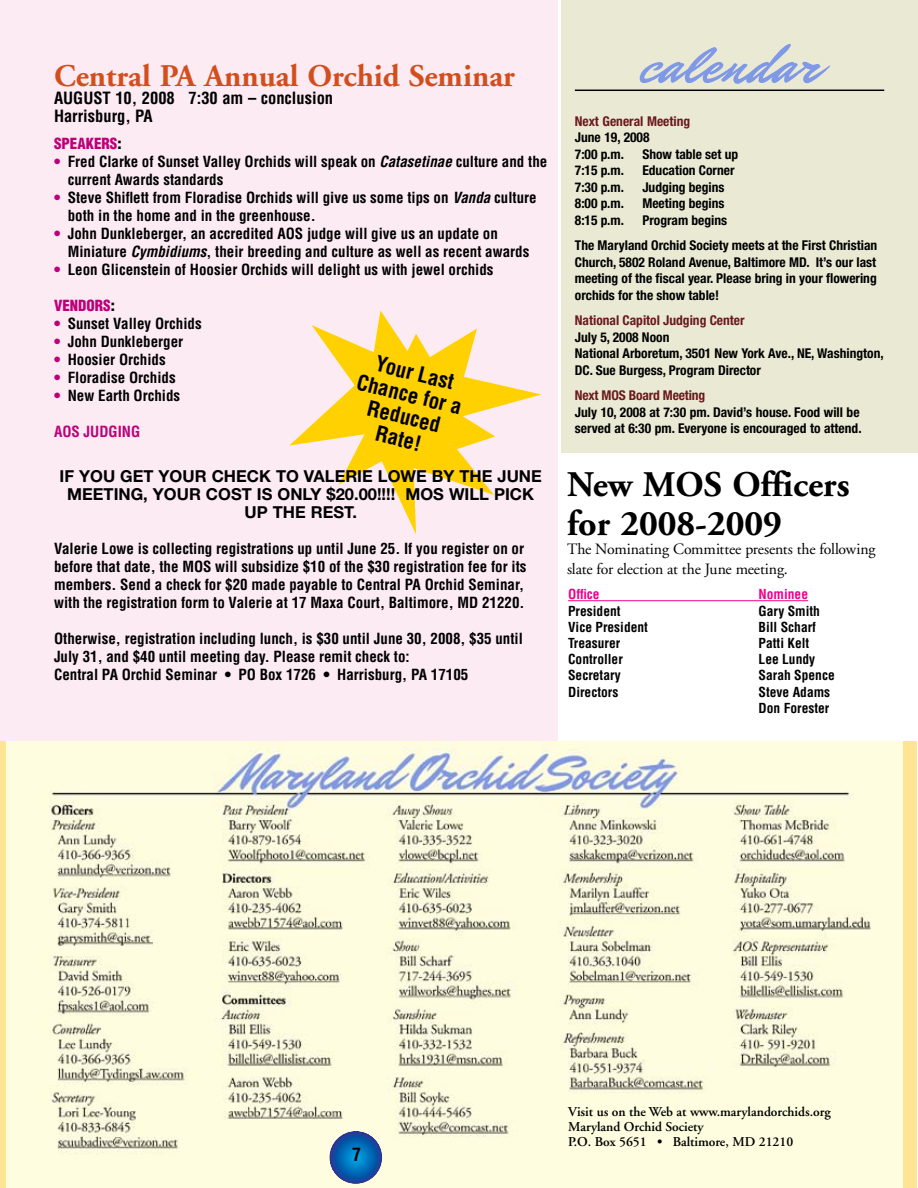
<style>
.page{position:relative;width:918px;height:1188px;background:#fff}
.page>*{position:absolute;margin:0;border:0;box-sizing:border-box;transform-origin:0 0}
.t1{font:57px "Mr Dafoe";color:#8099e6}
.t2{font:700 36px/39px "Adobe Garamond";color:#000}
.t3{font:700 31.5px "Adobe Garamond";color:#d24f1d}
.t4{font:700 condensed 21px/22.5px "Helvetica";color:#000;text-align:center}
.t5{font:700 16.5px/18px "Helvetica Neue";color:#000;text-align:center}
.t6{font:700 condensed 16.5px/18px "Helvetica";color:#000}
.t7{font:15.75px/19.5px "Adobe Garamond";letter-spacing:-.01em;color:#000}
.t8{font:700 condensed 15px/18px "Helvetica";color:#000}
.t9{font:900 condensed 15px "Helvetica";color:#bd007a}
.t10{font:700 condensed 15px "Helvetica";color:#bd007a}
.t11{font:700 condensed 13.5px/16.5px "Helvetica Neue";color:#000}
.t12{font:700 condensed 13.5px/16.2px "Helvetica";color:#000}
.t13{font:600 13.5px/15px "Adobe Garamond";color:#000}
.t14{font:700 condensed 13.5px "Helvetica Neue";color:#6b191b}
.t15{font:700 condensed 13.5px "Helvetica";color:#ec008c}
.s1{color:#000}
.s2{color:#bd007a}
.s3{font-style:italic}
</style>
<div class="page">
<div style="left:0;top:0;width:558px;height:740px;background:#fdebf3"></div>
<svg style="left:289px;top:310px;width:253px;height:224px"></svg>
<div style="left:561px;top:0;width:357px;height:453px;background:#e9e9d4"></div>
<hr style="left:575px;top:90px;width:309px;height:1px;background:#000">
<div style="left:0;top:741px;width:916px;height:447px;background:#ffe493"></div>
<img style="left:7px;top:741px;width:896px;height:447px">
<svg style="left:329px;top:1131px;width:53px;height:53px;background:#1061af"></svg>
<hr style="left:568px;top:600px;width:240px;height:1px;background:#ec008c">
<h3 class="t3" style="left:54px;top:58px;width:463px">Central PA Annual Orchid Seminar</h3>
<p class="t6" style="left:54px;top:89px;width:281px">AUGUST 10, 2008 7:30 am – conclusion<br>Harrisburg, PA</p>
<p class="t9" style="left:54px;top:134px;width:69px">SPEAKERS<span class="s1">:</span></p>
<p class="t8" style="left:68px;top:152px;width:481px;text-indent:-14px"><span class="s2">•</span> Fred Clarke of Sunset Valley Orchids will speak on <span class="s3">Catasetinae</span> culture and the current Awards standards</p>
<p class="t8" style="left:68px;top:188px;width:470px;text-indent:-14px"><span class="s2">•</span> Steve Shiflett from Floradise Orchids will give us some tips on <span class="s3">Vanda</span> culture both in the home and in the greenhouse.</p>
<p class="t8" style="left:68px;top:224px;width:463px;text-indent:-14px"><span class="s2">•</span> John Dunkleberger, an accredited AOS judge will give us an update on<br>Miniature <span class="s3">Cymbidiums</span>, their breeding and culture as well as recent awards</p>
<p class="t8" style="left:54px;top:260px;width:441px"><span class="s2">•</span> Leon Glicenstein of Hoosier Orchids will delight us with jewel orchids</p>
<p class="t9" style="left:54px;top:296px;width:62px">VENDORS<span class="s1">:</span></p>
<p class="t8" style="left:54px;top:314px;width:149px"><span class="s2">•</span> Sunset Valley Orchids</p>
<p class="t8" style="left:54px;top:332px;width:131px"><span class="s2">•</span> John Dunkleberger</p>
<p class="t8" style="left:54px;top:350px;width:113px"><span class="s2">•</span> Hoosier Orchids</p>
<p class="t8" style="left:54px;top:368px;width:123px"><span class="s2">•</span> Floradise Orchids</p>
<p class="t8" style="left:54px;top:386px;width:128px"><span class="s2">•</span> New Earth Orchids</p>
<p class="t10" style="left:54px;top:422px;width:88px">AOS JUDGING</p>
<p class="t5" style="left:59px;top:466px;width:484px">IF YOU GET YOUR CHECK TO VALERIE LOWE BY THE JUNE<br>MEETING, YOUR COST IS ONLY $20.00!!!! MOS WILL PICK<br>UP THE REST.</p>
<p class="t8" style="left:54px;top:539px;width:474px">Valerie Lowe is collecting registrations up until June 25 . If you register on or before that date, the MOS will subsidize $10 of the $30 registration fee for its members. Send a check for $20 made payable to Central PA Orchid Seminar, with the registration form to Valerie at 17 Maxa Court, Baltimore, MD 21220.</p>
<p class="t8" style="left:54px;top:629px;width:471px">Otherwise, registration including lunch, is $30 until June 30, 2008, $35 until<br>July 31, and $40 until meeting day. Please remit check to:<br>Central PA Orchid Seminar • PO Box 1726 • Harrisburg, PA 17105</p>
<h3 class="t4" style="left:366px;top:349px;width:109px;rotate:14deg">Your Last<br>Chance for a<br>Reduced<br>Rate!</h3>
<h1 class="t1" style="left:639px;top:26px;width:182px">calendar</h1>
<p class="t14" style="left:575px;top:113px;width:117px">Next General Meeting</p>
<p class="t11" style="left:575px;top:129px;width:76px">June 19, 2008<br>7:00 p.m.</p>
<p class="t11" style="left:642px;top:145px;width:97px">Show table set up</p>
<p class="t11" style="left:575px;top:162px;width:51px">7:15 p.m.</p>
<p class="t11" style="left:642px;top:162px;width:94px">Education Corner</p>
<p class="t11" style="left:575px;top:178px;width:51px">7:30 p.m.</p>
<p class="t11" style="left:642px;top:178px;width:84px">Judging begins</p>
<p class="t11" style="left:575px;top:195px;width:51px">8:00 p.m.</p>
<p class="t11" style="left:642px;top:195px;width:84px">Meeting begins</p>
<p class="t11" style="left:575px;top:211px;width:51px">8:15 p.m.</p>
<p class="t11" style="left:575px;top:207px;width:304px;line-height:25.5px;text-indent:68px">Program begins<br>The Maryland Orchid Society meets at the First Christian</p>
<p class="t11" style="left:575px;top:253px;width:303px;text-align:justify">Church, 5802 Roland Avenue, Baltimore MD. It’s our last meeting of the fiscal year. Please bring in your flowering orchids for the show table!</p>
<p class="t14" style="left:575px;top:312px;width:171px">National Capitol Judging Center</p>
<p class="t11" style="left:575px;top:328px;width:310px">July 5, 2008 Noon<br>National Arboretum, 3501 New York Ave., NE, Washington,<br>DC. Sue Burgess, Program Director</p>
<p class="t14" style="left:575px;top:387px;width:132px">Next MOS Board Meeting</p>
<p class="t11" style="left:575px;top:403px;width:288px">July 10, 2008 at 7:30 pm. David’s house. Food will be served at 6:30 pm. Everyone is encouraged to attend.</p>
<h2 class="t2" style="left:567px;top:466px;width:284px">New MOS Officers for 2008-2009</h2>
<p class="t7" style="left:567px;top:540px;width:310px">The Nominating Committee presents the following slate for election at the June meeting.</p>
<p class="t15" style="left:568px;top:586px;width:33px">Office</p>
<p class="t15" style="left:759px;top:586px;width:51px">Nominee</p>
<p class="t12" style="left:568px;top:602px;width:54px">President</p>
<p class="t12" style="left:759px;top:602px;width:63px">Gary Smith</p>
<p class="t12" style="left:568px;top:619px;width:81px">Vice President</p>
<p class="t12" style="left:759px;top:619px;width:59px">Bill Scharf</p>
<p class="t12" style="left:568px;top:635px;width:54px">Treasurer</p>
<p class="t12" style="left:759px;top:635px;width:52px">Patti Kelt</p>
<p class="t12" style="left:568px;top:651px;width:56px">Controller</p>
<p class="t12" style="left:759px;top:651px;width:58px">Lee Lundy</p>
<p class="t12" style="left:568px;top:667px;width:54px">Secretary</p>
<p class="t12" style="left:759px;top:667px;width:78px">Sarah Spence</p>
<p class="t12" style="left:568px;top:683px;width:52px">Directors</p>
<p class="t12" style="left:759px;top:683px;width:73px">Steve Adams<br>Don Forester</p>
<p class="t13" style="left:568px;top:1105px;width:264px">Visit us on the Web at www.marylandorchids.org<br>Maryland Orchid Society<br>P.O. Box 5651 • Baltimore, MD 21210</p>
</div>
